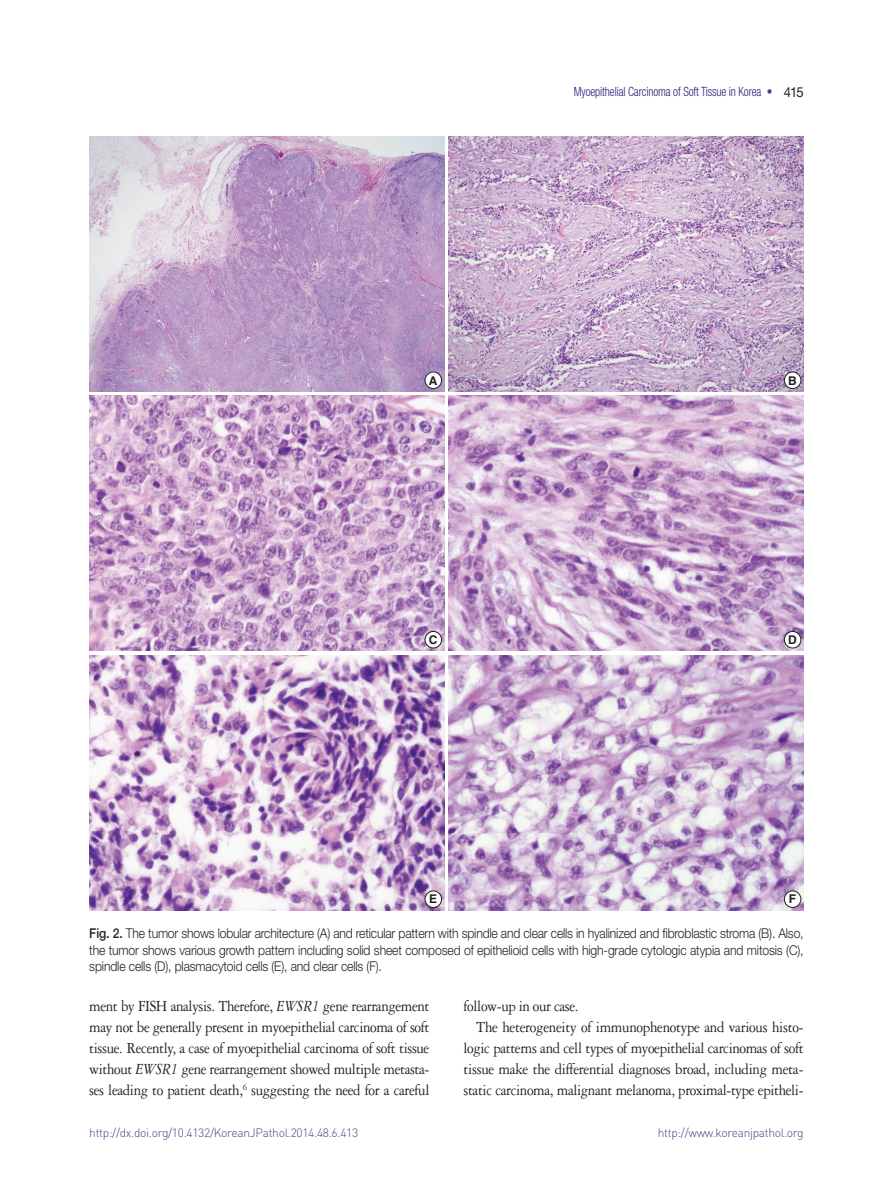
<style>
.page{position:relative;width:893px;height:1191px;background:#fff}
.page>*{position:absolute;margin:0;border:0;box-sizing:border-box;transform-origin:0 0}
.본문_영문{font:16.5px/21px "Garamond 3 LT Std";letter-spacing:-.025em;color:#231f20;text-align:justify;scale:.9 1}
.표_제목__그림_설명{font:300 13.5px/16.2px "Helvetica Neue LT Std";letter-spacing:-.01em;color:#231f20;text-align:justify;scale:.9 1}
.하시라{font:300 condensed 12.75px "Helvetica Neue LT Std";letter-spacing:-.01em;color:#26237b;scale:.9 1}
.t1{font:300 12px "DIN Pro";letter-spacing:-.025em;color:#45428b}
.t2{font:700 12px "Helvetica LT Std";color:#231f20}
.s1{color:#45428b}
.s2{font-weight:400;font-stretch:normal;font-size:13.8px;color:#231f20}
.s3{font-weight:500}
.s4{font-style:italic}
</style>
<div class="page">
<img style="left:89px;top:395px;width:355px;height:256px">
<img style="left:89px;top:136px;width:355px;height:255px">
<img style="left:89px;top:655px;width:355px;height:255px">
<img style="left:449px;top:395px;width:355px;height:256px">
<img style="left:449px;top:136px;width:355px;height:255px">
<img style="left:449px;top:655px;width:354px;height:255px">
<div style="left:425px;top:631px;width:17px;height:17px;background:#fff;border-radius:50%"></div>
<div style="left:425px;top:631px;width:17px;height:17px;border:1px solid #231f20;border-radius:50%"></div>
<div style="left:425px;top:372px;width:17px;height:16px;background:#fff;border-radius:50%"></div>
<div style="left:425px;top:372px;width:17px;height:17px;border:1px solid #231f20;border-radius:50%"></div>
<div style="left:784px;top:631px;width:17px;height:17px;background:#fff;border-radius:50%"></div>
<div style="left:784px;top:631px;width:17px;height:17px;border:1px solid #231f20;border-radius:50%"></div>
<div style="left:784px;top:372px;width:17px;height:16px;background:#fff;border-radius:50%"></div>
<div style="left:784px;top:372px;width:17px;height:17px;border:1px solid #231f20;border-radius:50%"></div>
<div style="left:425px;top:891px;width:17px;height:16px;background:#fff;border-radius:50%"></div>
<div style="left:425px;top:890px;width:17px;height:17px;border:1px solid #231f20;border-radius:50%"></div>
<div style="left:784px;top:891px;width:17px;height:16px;background:#fff;border-radius:50%"></div>
<div style="left:784px;top:890px;width:17px;height:17px;border:1px solid #231f20;border-radius:50%"></div>
<p class="t2" style="left:429px;top:373px;width:10px">A</p>
<p class="t2" style="left:429px;top:632px;width:10px">C</p>
<p class="하시라" style="left:574px;top:84px;width:257px">Myoepithelial Carcinoma of Soft Tissue in Korea <span class="s1">•</span> <span class="s2">415</span></p>
<p class="t2" style="left:788px;top:373px;width:10px">B</p>
<p class="t2" style="left:788px;top:632px;width:10px">D</p>
<p class="t2" style="left:429px;top:892px;width:10px">E</p>
<p class="t2" style="left:789px;top:892px;width:9px">F</p>
<p class="표_제목__그림_설명" style="left:89px;top:925px;width:795px"><span class="s3">Fig. 2.</span> The tumor shows lobular architecture (A) and reticular pattern with spindle and clear cells in hyalinized and fibroblastic stroma (B). Also, the tumor shows various growth pattern including solid sheet composed of epithelioid cells with high-grade cytologic atypia and mitosis (C), spindle cells (D), plasmacytoid cells (E), and clear cells (F).</p>
<p class="본문_영문" style="left:89px;top:995px;width:379px">ment by FISH analysis. Therefore, <span class="s4">EWSR1</span> gene rearrangement may not be generally present in myoepithelial carcinoma of soft tissue. Recently, a case of myoepithelial carcinoma of soft tissue without <span class="s4">EWSR1</span> gene rearrangement showed multiple metasta&shy;ses leading to patient death,<sup>6</sup> suggesting the need for a careful</p>
<p class="본문_영문" style="left:463px;top:995px;width:129px">follow-up in our case.</p>
<p class="본문_영문" style="left:463px;top:1016px;width:380px;text-indent:13px">The heterogeneity of immunophenotype and various histo&shy;logic patterns and cell types of myoepithelial carcinomas of soft tissue make the differential diagnoses broad, including meta&shy;static carcinoma, malignant melanoma, proximal-type epitheli-</p>
<p class="t1" style="left:89px;top:1125px;width:270px">http://dx.doi.org/10.4132/KoreanJPathol.2014.48.6.413</p>
<p class="t1" style="left:658px;top:1125px;width:147px">http://www.koreanjpathol.org</p>
</div>
